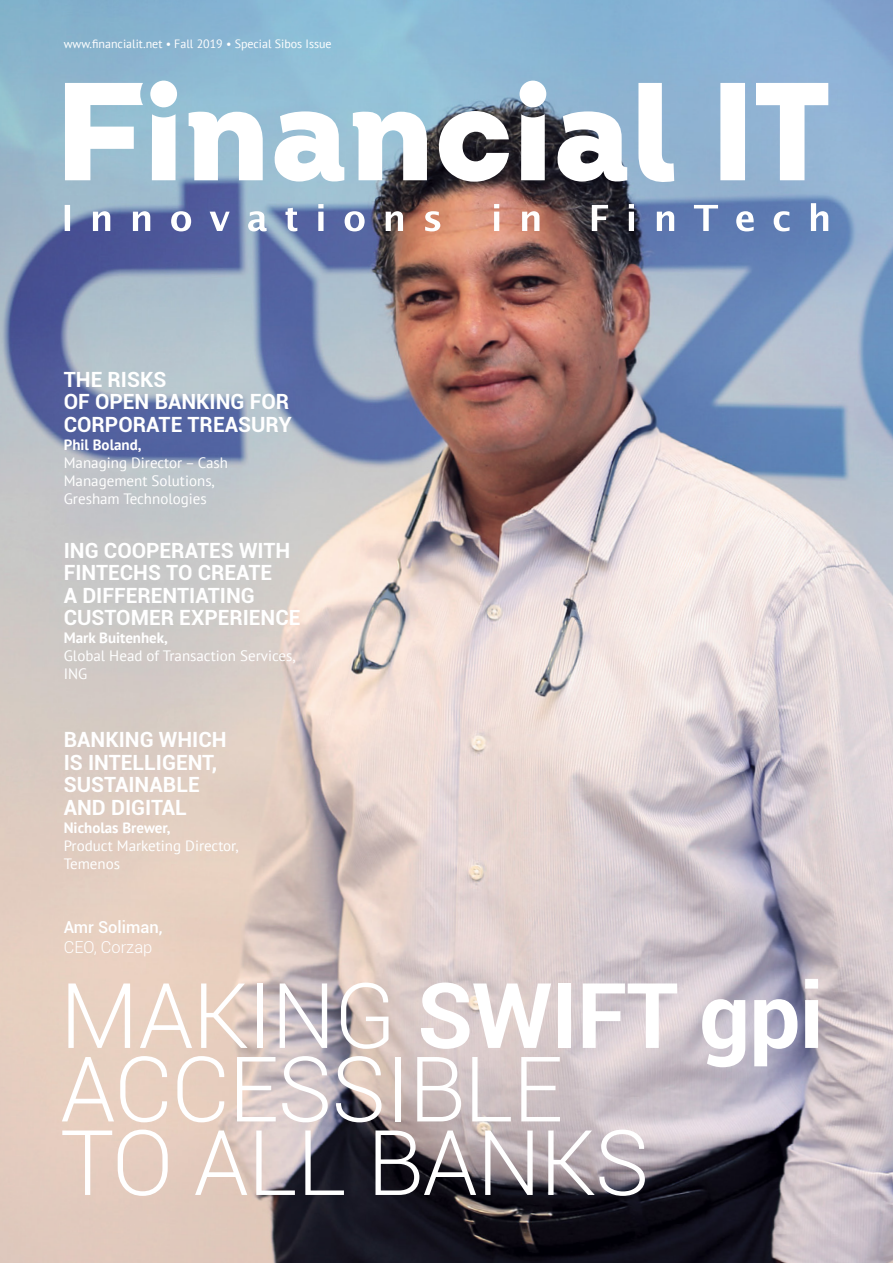
<style>
.page{position:relative;width:893px;height:1263px;background:#fff}
.page>*{position:absolute;margin:0;border:0;box-sizing:border-box;transform-origin:0 0}
.t1{font:300 90.6px/73.5px "Roboto";letter-spacing:-.01em;color:#fff}
.t2{font:700 21px/22.5px "Roboto";color:#fff}
.t3{font:500 16.5px "Roboto";color:#fff}
.t4{font:300 16.5px "Roboto";color:#fff}
.t5{font:15px/18px "PT Sans";color:#fff}
.t6{font:700 15px "PT Sans";color:#fff}
.t7{font:12px "PT Sans";color:#fff}
.s1{font-weight:700}
</style>
<div class="page">
<img style="left:0;top:0;width:893px;height:1263px">
<div style="left:150px;top:81px;width:27px;height:26px;background:#fff;border-radius:50%"></div>
<div style="left:520px;top:81px;width:26px;height:26px;background:#fff;border-radius:50%"></div>
<svg style="left:65px;top:83px;width:763px;height:148px"></svg>
<p class="t7" style="left:64px;top:36px;width:269px">www.financialit.net • Fall 2019 • Special Sibos Issue</p>
<p class="t2" style="left:64px;top:367px;width:229px">THE RISKS<br>OF OPEN BANKING FOR<br>CORPORATE TREASURY</p>
<p class="t6" style="left:64px;top:435px;width:79px">Phil Boland,</p>
<p class="t5" style="left:64px;top:453px;width:166px">Managing Director – Cash<br>Management Solutions,<br>Gresham Technologies</p>
<p class="t2" style="left:64px;top:538px;width:238px">ING COOPERATES WITH<br>FINTECHS TO CREATE<br>A DIFFERENTIATING<br>CUSTOMER EXPERIENCE</p>
<p class="t6" style="left:64px;top:628px;width:106px">Mark Buitenhek,</p>
<p class="t5" style="left:64px;top:647px;width:233px">Global Head of Transaction Services,<br>ING</p>
<p class="t2" style="left:64px;top:728px;width:164px">BANKING WHICH<br>IS INTELLIGENT,<br>SUSTAINABLE<br>AND DIGITAL</p>
<p class="t6" style="left:64px;top:817px;width:108px">Nicholas Brewer,</p>
<p class="t5" style="left:64px;top:836px;width:177px">Product Marketing Director,<br>Temenos</p>
<p class="t3" style="left:64px;top:915px;width:100px">Amr Soliman,</p>
<p class="t4" style="left:64px;top:935px;width:90px">СЕО, Corzap</p>
<h1 class="t1" style="left:60px;top:976px;width:765px">MAKING <span class="s1">SWIFT gpi<br></span>ACCESSIBLE<br>TO ALL BANKS</h1>
</div>
